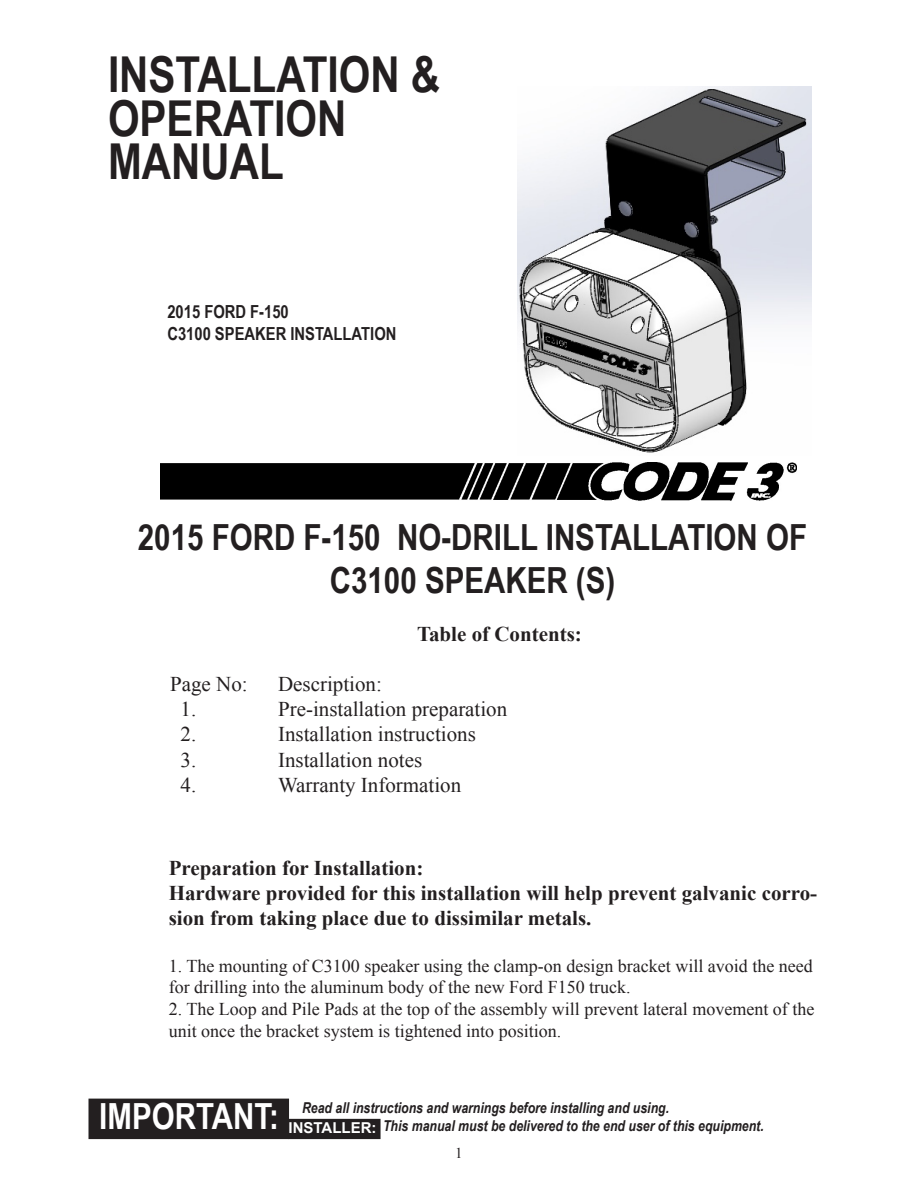
<style>
.page{position:relative;width:918px;height:1188px;background:#fff}
.page>*{position:absolute;margin:0;border:0;box-sizing:border-box;transform-origin:0 0}
.t1{font:700 49.5px/43.5px "Arial Narrow";color:#231f20}
.t2{font:700 36px/43.5px "Arial Narrow";color:#231f20;text-align:center}
.t3{font:700 36px "Arial Narrow";color:#fff}
.t4{font:700 21px/25.2px "Times New Roman";color:#231f20}
.t5{font:21px "Times New Roman";color:#231f20}
.t6{font:18px/21.6px "Times New Roman";color:#231f20}
.t7{font:700 18px/21.6px "Arial Narrow";color:#231f20}
.t8{font:italic 700 15px "Arial Narrow";color:#231f20}
.t9{font:700 15px "Arial";color:#fff}
.t10{font:15px "Times New Roman";color:#231f20}
</style>
<div class="page">
<div style="left:289px;top:1120px;width:91px;height:18px;background:#231f20"></div>
<div style="left:289px;top:1119px;width:92px;height:20px;border:2px solid #231f20"></div>
<div style="left:89px;top:1099px;width:199px;height:39px;background:#231f20"></div>
<div style="left:88px;top:1099px;width:201px;height:40px;border:2px solid #231f20"></div>
<img style="left:161px;top:462px;width:635px;height:39px">
<img style="left:517px;top:86px;width:295px;height:367px">
<h1 class="t1" style="left:108px;top:51px;width:334px">INSTALLATION &amp;<br>OPERATION<br>MANUAL</h1>
<p class="t7" style="left:167px;top:300px;width:231px">2015 FORD F-150<br>C3100 SPEAKER INSTALLATION</p>
<h2 class="t2" style="left:138px;top:514px;width:671px">2015 FORD F-150 NO-DRILL INSTALLATION OF<br>C3100 SPEAKER (S)</h2>
<p class="t4" style="left:417px;top:620px;width:166px">Table of Contents:</p>
<p class="t5" style="left:170px;top:670px;width:79px">Page No:</p>
<p class="t5" style="left:278px;top:670px;width:105px">Description:</p>
<p class="t5" style="left:181px;top:695px;width:17px">1.</p>
<p class="t5" style="left:278px;top:695px;width:231px">Pre-installation preparation</p>
<p class="t5" style="left:181px;top:720px;width:17px">2.</p>
<p class="t5" style="left:278px;top:720px;width:199px">Installation instructions</p>
<p class="t5" style="left:181px;top:745px;width:17px">3.</p>
<p class="t5" style="left:278px;top:745px;width:146px">Installation notes</p>
<p class="t5" style="left:181px;top:771px;width:17px">4.</p>
<p class="t5" style="left:278px;top:771px;width:185px">Warranty Information</p>
<p class="t4" style="left:169px;top:855px;width:650px">Preparation for Installation:<br>Hardware provided for this installation will help prevent galvanic corro&shy;sion from taking place due to dissimilar metals.</p>
<p class="t6" style="left:169px;top:955px;width:646px">1. The mounting of C3100 speaker using the clamp-on design bracket will avoid the need for drilling into the aluminum body of the new Ford F150 truck.</p>
<p class="t6" style="left:169px;top:998px;width:647px">2. The Loop and Pile Pads at the top of the assembly will prevent lateral movement of the unit once the bracket system is tightened into position.</p>
<h2 class="t3" style="left:99px;top:1089px;width:181px">IMPORTANT:</h2>
<p class="t8" style="left:302px;top:1096px;width:369px">Read all instructions and warnings before installing and using.</p>
<p class="t9" style="left:289px;top:1118px;width:90px">INSTALLER:</p>
<p class="t8" style="left:383px;top:1114px;width:382px">This manual must be delivered to the end user of this equipment.</p>
<p class="t10" style="left:455px;top:1143px;width:9px">1</p>
</div>
